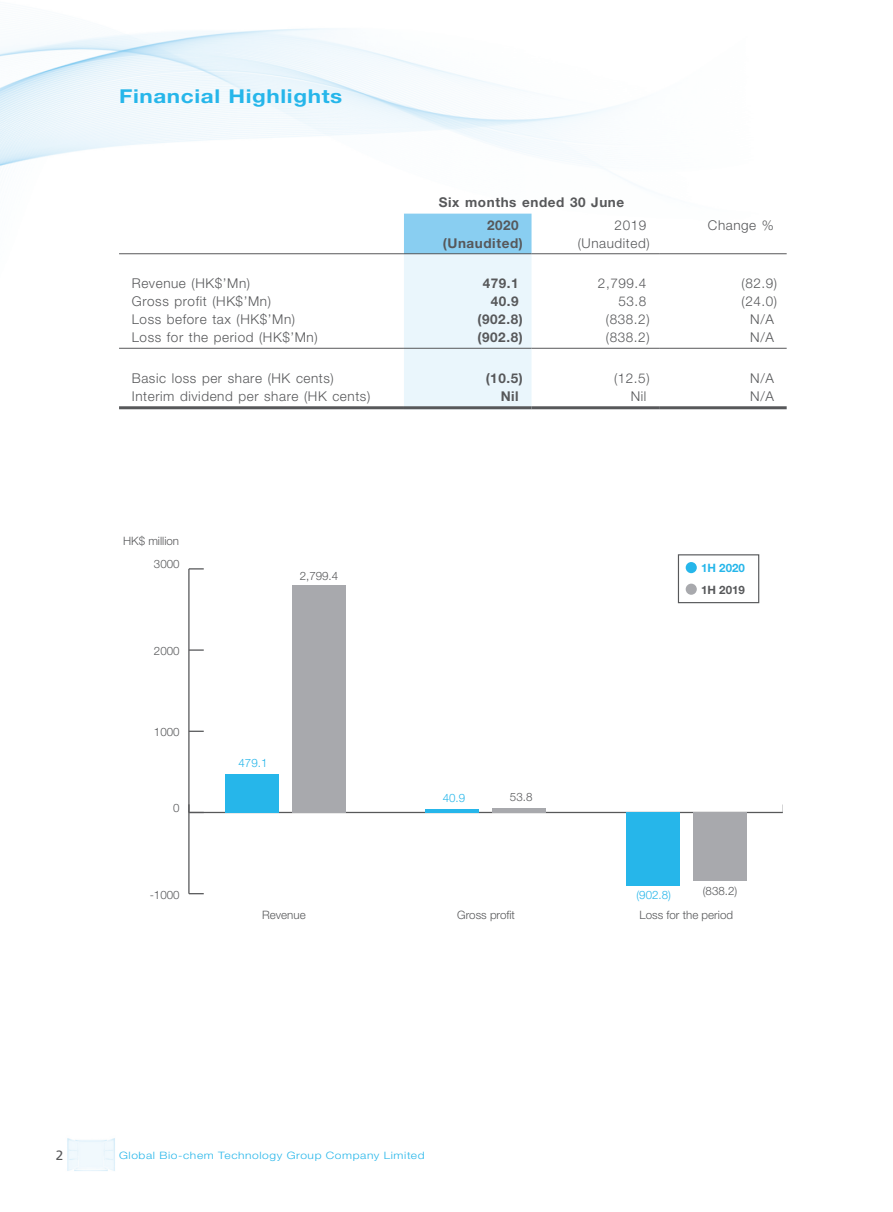
<style>
.page{position:relative;width:893px;height:1212px;background:#fff}
.page>*{position:absolute;margin:0;border:0;box-sizing:border-box;transform-origin:0 0}
.t1{font:700 19.2px "Helvetica Neue";letter-spacing:.03em;color:#26b6ea;scale:1.18 1}
.t2{font:300 13.5px "Helvetica Neue";letter-spacing:.04em;color:#57585a}
.t3{font:700 13.5px/22.2px "Helvetica Neue";letter-spacing:.04em;color:#57585a}
.t4{font:13.5px "Frutiger";color:#57585a}
.t5{font:300 11.55px "Helvetica Neue";color:#57585a}
.t6{font:300 11.55px "Helvetica Neue";color:#26b6ea}
.t7{font:700 11.55px "Helvetica Neue";color:#57585a}
.t8{font:700 11.55px "Helvetica Neue";color:#26b6ea}
.t9{font:300 10.2px "Helvetica Neue";letter-spacing:.05em;color:#26b6ea;scale:1.18 1}
</style>
<div class="page">
<img style="left:0;top:28px;width:787px;height:867px">
<img style="left:67px;top:1138px;width:48px;height:33px">
<svg style="left:404px;top:214px;width:127px;height:192px;background:#d5edf9"></svg>
<hr style="left:119px;top:253px;width:285px;height:1px;background:#57585a">
<hr style="left:404px;top:253px;width:127px;height:1px;background:#57585a">
<hr style="left:531px;top:253px;width:128px;height:1px;background:#57585a">
<hr style="left:659px;top:253px;width:128px;height:1px;background:#57585a">
<hr style="left:119px;top:348px;width:285px;height:1px;background:#57585a">
<hr style="left:404px;top:348px;width:127px;height:1px;background:#57585a">
<hr style="left:531px;top:348px;width:128px;height:1px;background:#57585a">
<hr style="left:659px;top:348px;width:128px;height:1px;background:#57585a">
<hr style="left:119px;top:406px;width:285px;height:3px;background:#57585a">
<hr style="left:404px;top:406px;width:127px;height:3px;background:#57585a">
<hr style="left:531px;top:406px;width:128px;height:3px;background:#57585a">
<hr style="left:659px;top:406px;width:128px;height:3px;background:#57585a">
<div style="left:686px;top:584px;width:11px;height:11px;background:#a8a9ad;border-radius:50%"></div>
<div style="left:686px;top:562px;width:11px;height:11px;background:#26b6ea;border-radius:50%"></div>
<div style="left:678px;top:554px;width:81px;height:49px;border:1px solid #57585a"></div>
<hr style="left:189px;top:812px;width:594px;height:1px;background:#57585a">
<hr style="left:188px;top:569px;width:2px;height:325px;background:#57585a">
<svg style="left:190px;top:893px;width:14px;height:1px"></svg>
<svg style="left:188px;top:804px;width:16px;height:9px"></svg>
<svg style="left:190px;top:731px;width:14px;height:1px"></svg>
<svg style="left:189px;top:649px;width:15px;height:2px"></svg>
<svg style="left:189px;top:568px;width:15px;height:1px"></svg>
<div style="left:693px;top:812px;width:53px;height:68px;background:#a8a9ad"></div>
<div style="left:626px;top:812px;width:54px;height:74px;background:#26b6ea"></div>
<hr style="left:493px;top:808px;width:53px;height:4px;background:#a8a9ad">
<hr style="left:426px;top:809px;width:53px;height:3px;background:#26b6ea">
<div style="left:292px;top:585px;width:54px;height:227px;background:#a8a9ad"></div>
<div style="left:225px;top:773px;width:54px;height:39px;background:#26b6ea"></div>
<h1 class="t1" style="left:119px;top:84px;width:191px">Financial Highlights</h1>
<p class="t3" style="left:487px;top:191px;width:139px;text-indent:-48px">Six months ended 30 June<br>2020</p>
<p class="t2" style="left:615px;top:217px;width:33px">2019</p>
<p class="t2" style="left:708px;top:217px;width:67px">Change %</p>
<p class="t3" style="left:443px;top:231px;width:81px">(Unaudited)</p>
<p class="t2" style="left:578px;top:235px;width:73px">(Unaudited)</p>
<p class="t2" style="left:132px;top:275px;width:120px">Revenue (HK$’Mn)</p>
<p class="t3" style="left:483px;top:272px;width:38px">479.1</p>
<p class="t2" style="left:598px;top:275px;width:50px">2,799.4</p>
<p class="t2" style="left:742px;top:275px;width:37px">(82.9)</p>
<p class="t2" style="left:132px;top:293px;width:141px">Gross profit (HK$’Mn)</p>
<p class="t3" style="left:491px;top:290px;width:29px">40.9</p>
<p class="t2" style="left:618px;top:293px;width:29px">53.8</p>
<p class="t2" style="left:742px;top:293px;width:37px">(24.0)</p>
<p class="t2" style="left:132px;top:311px;width:165px">Loss before tax (HK$’Mn)</p>
<p class="t3" style="left:478px;top:308px;width:47px">(902.8)</p>
<p class="t2" style="left:606px;top:311px;width:45px">(838.2)</p>
<p class="t2" style="left:750px;top:311px;width:25px">N/A</p>
<p class="t2" style="left:132px;top:329px;width:187px">Loss for the period (HK$’Mn)</p>
<p class="t3" style="left:478px;top:326px;width:47px">(902.8)</p>
<p class="t2" style="left:606px;top:329px;width:45px">(838.2)</p>
<p class="t2" style="left:750px;top:329px;width:25px">N/A</p>
<p class="t2" style="left:132px;top:370px;width:204px">Basic loss per share (HK cents)</p>
<p class="t3" style="left:486px;top:366px;width:39px">(10.5)</p>
<p class="t2" style="left:614px;top:370px;width:37px">(12.5)</p>
<p class="t2" style="left:750px;top:370px;width:25px">N/A</p>
<p class="t2" style="left:132px;top:388px;width:240px">Interim dividend per share (HK cents)</p>
<p class="t3" style="left:501px;top:384px;width:20px">Nil</p>
<p class="t2" style="left:631px;top:388px;width:17px">Nil</p>
<p class="t2" style="left:750px;top:388px;width:25px">N/A</p>
<p class="t5" style="left:123px;top:534px;width:58px">HK$ million</p>
<p class="t5" style="left:154px;top:557px;width:27px">3000</p>
<p class="t5" style="left:154px;top:644px;width:27px">2000</p>
<p class="t5" style="left:154px;top:725px;width:27px">1000</p>
<p class="t5" style="left:173px;top:800px;width:8px">0</p>
<p class="t5" style="left:150px;top:887px;width:31px">-1000</p>
<p class="t5" style="left:300px;top:569px;width:40px">2,799.4</p>
<p class="t6" style="left:239px;top:755px;width:30px">479.1</p>
<p class="t6" style="left:443px;top:791px;width:24px">40.9</p>
<p class="t5" style="left:510px;top:790px;width:24px">53.8</p>
<p class="t8" style="left:701px;top:561px;width:45px">1H 2020</p>
<p class="t7" style="left:701px;top:582px;width:45px">1H 2019</p>
<p class="t6" style="left:636px;top:887px;width:36px">(902.8)</p>
<p class="t5" style="left:703px;top:883px;width:36px">(838.2)</p>
<p class="t5" style="left:262px;top:907px;width:45px">Revenue</p>
<p class="t5" style="left:457px;top:907px;width:59px">Gross profit</p>
<p class="t5" style="left:640px;top:907px;width:95px">Loss for the period</p>
<p class="t4" style="left:56px;top:1147px;width:9px">2</p>
<p class="t9" style="left:119px;top:1149px;width:260px">Global Bio-chem Technology Group Company Limited</p>
</div>
